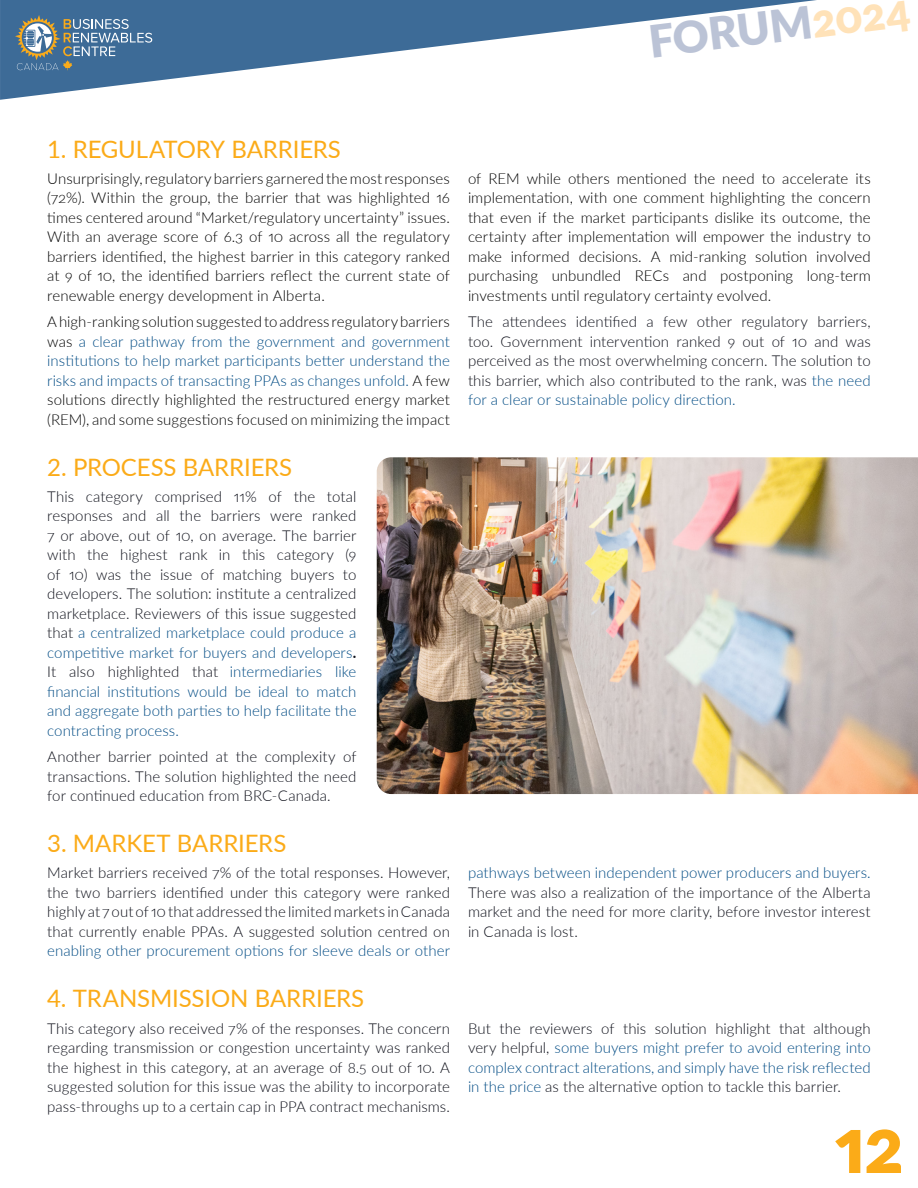
<style>
.page{position:relative;width:918px;height:1188px;background:#fff}
.page>*{position:absolute;margin:0;border:0;box-sizing:border-box;transform-origin:0 0}
.t1{font:900 75px "Lato";color:#fbab18}
.t2{font:900 44.4px "Lato";color:#bbc3d6}
.t3{font:24px "Lato";letter-spacing:-.005em;color:#fbab18}
.t4{font:300 15px/19.5px "Lato";letter-spacing:.005em;color:#0e101a;text-align:justify}
.t5{font:300 15px/19.5px "Lato";letter-spacing:.005em;color:#000;text-align:justify}
.t6{font:300 15px/19.5px "Lato";letter-spacing:.005em;color:#004b84;text-align:justify}
.s1{color:#ffe2b8}
.s2{color:#004b84}
.s3{font-weight:700}
.s4{color:#0e101a}
</style>
<div class="page">
<svg style="left:0;top:0;width:817px;height:100px"></svg>
<svg style="left:15px;top:15px;width:137px;height:55px;background:#63829c"></svg>
<img style="left:377px;top:457px;width:541px;height:337px">
<h2 class="t2" style="left:645px;top:9px;width:264px;rotate:-7deg">FORUM<span class="s1">2024</span></h2>
<h3 class="t3" style="left:47px;top:132px;width:295px">1. REGULATORY BARRIERS</h3>
<p class="t5" style="left:47px;top:168px;width:404px">Unsurprisingly, regulatory barriers garnered the most responses (72%). Within the group, the barrier that was highlighted 16 times centered around “Market/regulatory uncertainty” issues.<br>With an average score of 6.3 of 10 across all the regulatory barriers identified, the highest barrier in this category ranked at 9 of 10, the identified barriers reflect the current state of renewable energy development in Alberta.</p>
<p class="t5" style="left:47px;top:311px;width:404px">A high-ranking solution suggested to address regulatory barriers was <span class="s2">a clear pathway from the government and government institutions to help market participants better understand the risks and impacts of transacting PPAs as changes unfold.</span> A few solutions directly highlighted the restructured energy market (REM), and some suggestions focused on minimizing the impact</p>
<h3 class="t3" style="left:47px;top:450px;width:246px">2. PROCESS BARRIERS</h3>
<p class="t4" style="left:47px;top:486px;width:311px">This category comprised 11% of the total responses and all the barriers were ranked 7 or above, out of 10, on average. The barrier with the highest rank in this category (9 of 10) was the issue of matching buyers to developers. The solution: institute a centralized marketplace. Reviewers of this issue suggested that <span class="s2">a centralized marketplace could produce a competitive market for buyers and developers</span><span class="s3">.<br></span>It also highlighted that <span class="s2">intermediaries like financial institutions would be ideal to match and aggregate both parties to help facilitate the contracting process.</span></p>
<p class="t4" style="left:47px;top:746px;width:311px">Another barrier pointed at the complexity of transactions. The solution highlighted the need for continued education from BRC-Canada.</p>
<h3 class="t3" style="left:47px;top:826px;width:241px">3. MARKET BARRIERS</h3>
<p class="t4" style="left:47px;top:863px;width:404px">Market barriers received 7% of the total responses. However, the two barriers identified under this category were ranked highly at 7 out of 10 that addressed the limited markets in Canada that currently enable PPAs. A suggested solution centred on</p>
<p class="t6" style="left:47px;top:941px;width:404px">enabling other procurement options for sleeve deals or other</p>
<p class="t5" style="left:468px;top:168px;width:404px">of REM while others mentioned the need to accelerate its implementation, with one comment highlighting the concern that even if the market participants dislike its outcome, the certainty after implementation will empower the industry to make informed decisions. A mid-ranking solution involved purchasing unbundled RECs and postponing long-term investments until regulatory certainty evolved.</p>
<p class="t4" style="left:468px;top:311px;width:404px">The attendees identified a few other regulatory barriers, too. Government intervention ranked 9 out of 10 and was perceived as the most overwhelming concern. The solution to this barrier, which also contributed to the rank, was <span class="s2">the need for a clear or sustainable policy direction.</span></p>
<p class="t6" style="left:468px;top:863px;width:404px">pathways between independent power producers and buyers.</p>
<p class="t4" style="left:468px;top:882px;width:404px">There was also a realization of the importance of the Alberta market and the need for more clarity, before investor interest in Canada is lost.</p>
<h3 class="t3" style="left:47px;top:981px;width:319px">4. TRANSMISSION BARRIERS</h3>
<p class="t4" style="left:47px;top:1018px;width:404px">This category also received 7% of the responses. The concern regarding transmission or congestion uncertainty was ranked the highest in this category, at an average of 8.5 out of 10. A suggested solution for this issue was the ability to incorporate pass-throughs up to a certain cap in PPA contract mechanisms.</p>
<p class="t6" style="left:468px;top:1018px;width:404px"><span class="s4">But the reviewers of this solution highlight that although very helpful,</span> some buyers might prefer to avoid entering into complex contract alterations, and simply have the risk reflected in the price <span class="s4">as the alternative option to tackle this barrier.</span></p>
<h1 class="t1" style="left:835px;top:1089px;width:71px">12</h1>
</div>
